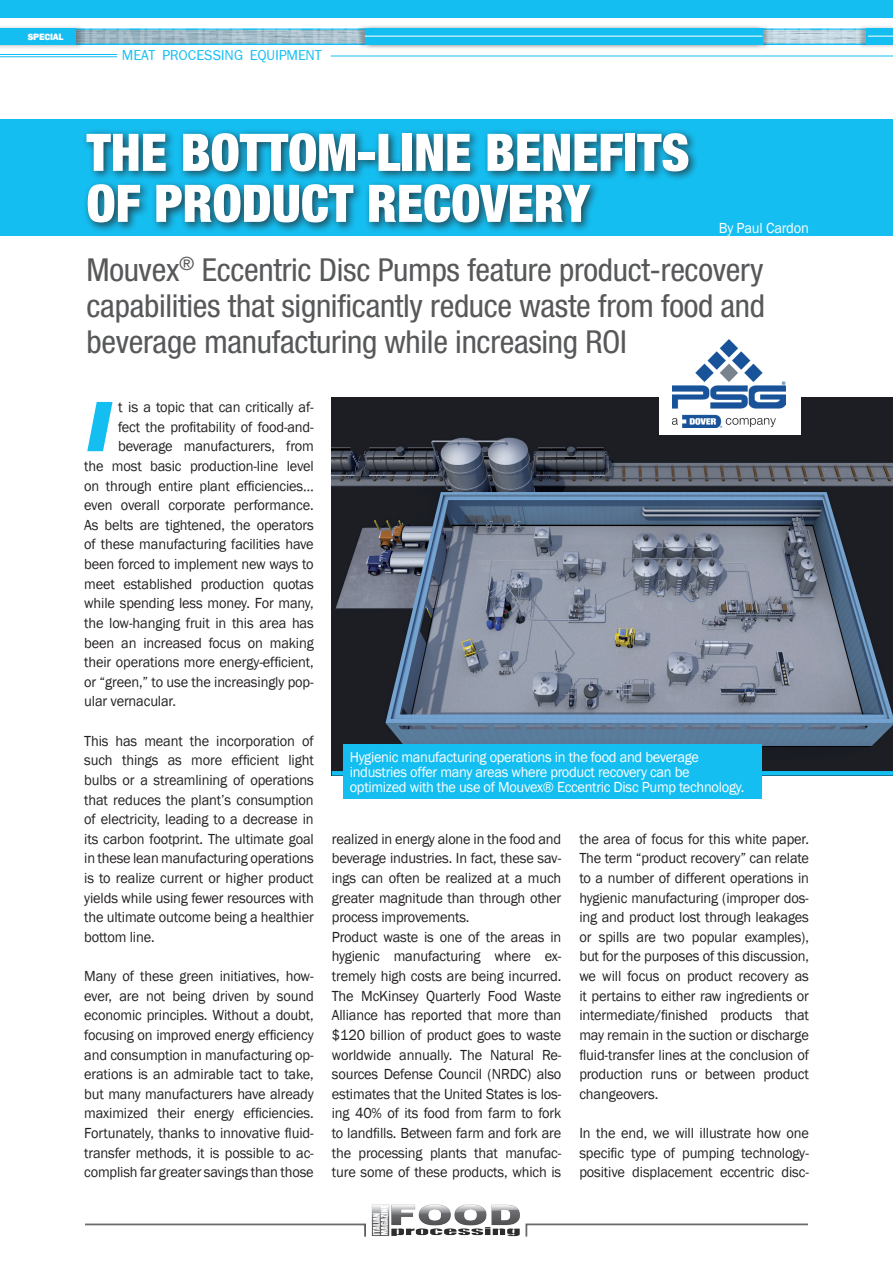
<style>
.page{position:relative;width:893px;height:1263px;background:#fff}
.page>*{position:absolute;margin:0;border:0;box-sizing:border-box;transform-origin:0 0}
.t1{font:italic 800 73.05px "Franklin Gothic Black S Si";color:#15bef1}
.t2{font:900 condensed 51.9px/51px "Helvetica Neue";color:#fff}
.t3{font:condensed 31.65px/36px "Helvetica Neue";letter-spacing:-.01em;color:#57585a;text-align:justify;scale:1.04 1}
.t4{font:300 15.45px "Franklin Gothic Light S Si";color:#15bef1}
.t5{font:15px/19.6px "Franklin Gothic";letter-spacing:-.01em;color:#231f20;text-align:justify;scale:.96 1}
.t6{font:15px/15px "Franklin Gothic";letter-spacing:-.02em;color:#fff;scale:.96 1}
.t7{font:15px "Franklin Gothic";letter-spacing:-.01em;color:#231f20}
.t8{font:800 9.45px "Franklin Gothic";letter-spacing:-.02em;color:#fff}
</style>
<div class="page">
<div style="left:0;top:0;width:893px;height:17px;background:#15bef1"></div>
<img style="left:372px;top:1204px;width:148px;height:33px">
<svg style="left:85px;top:1223px;width:281px;height:14px"></svg>
<svg style="left:526px;top:1223px;width:282px;height:14px"></svg>
<div style="left:0;top:24px;width:85px;height:26px;background:#231f20;opacity:.3"></div>
<hr style="left:331px;top:56px;width:562px;height:1px;background:#15bef1">
<hr style="left:0;top:54px;width:117px;height:1px;background:#15bef1">
<hr style="left:0;top:56px;width:117px;height:1px;background:#15bef1">
<img style="left:79px;top:25px;width:6px;height:25px">
<div style="left:356px;top:24px;width:407px;height:26px;background:#231f20;opacity:.3"></div>
<div style="left:364px;top:25px;width:407px;height:25px;background:#231f20;opacity:.3"></div>
<div style="left:857px;top:24px;width:36px;height:26px;background:#231f20;opacity:.3"></div>
<svg style="left:0;top:28px;width:893px;height:17px;background:#53c1e4"></svg>
<div style="left:0;top:119px;width:893px;height:117px;background:#15bef1"></div>
<div style="left:81px;top:128px;width:619px;height:106px;background:#231f20;opacity:.75"></div>
<img style="left:332px;top:398px;width:561px;height:378px">
<hr style="left:332px;top:771px;width:561px;height:4px;background:#15bef1">
<div style="left:343px;top:745px;width:419px;height:54px;background:#15bef1"></div>
<div style="left:659px;top:338px;width:141px;height:97px;background:#fff"></div>
<img style="left:672px;top:339px;width:113px;height:88px">
<p class="t8" style="left:28px;top:31px;width:37px">SPECIAL</p>
<p class="t4" style="left:122px;top:47px;width:201px">MEAT PROCESSING EQUIPMENT</p>
<h2 class="t2" style="left:86px;top:124px;width:605px">THE BOTTOM-LINE BENEFITS<br>OF PRODUCT RECOVERY</h2>
<h3 class="t3" style="left:86px;top:251px;width:654px">Mouvex<sup>®</sup> Eccentric Disc Pumps feature product-recovery capabilities that significantly reduce waste from food and beverage manufacturing while increasing ROI</h3>
<p class="t6" style="left:719px;top:221px;width:95px">By Paul Cardon</p>
<h1 class="t1" style="left:84px;top:385px;width:24px">I</h1>
<p class="t7" style="left:118px;top:398px;width:197px">t is a topic that can critically af-</p>
<p class="t5" style="left:118px;top:417px;width:205px">fect the profitability of food-and-</p>
<p class="t5" style="left:118px;top:437px;width:205px">beverage manufacturers, from</p>
<p class="t5" style="left:84px;top:456px;width:241px">the most basic production-line level</p>
<p class="t5" style="left:84px;top:476px;width:241px">on through entire plant efficiencies…</p>
<p class="t5" style="left:84px;top:496px;width:241px">even overall corporate performance.</p>
<p class="t5" style="left:84px;top:515px;width:241px">As belts are tightened, the operators</p>
<p class="t5" style="left:84px;top:535px;width:241px">of these manufacturing facilities have</p>
<p class="t5" style="left:84px;top:555px;width:241px">been forced to implement new ways to</p>
<p class="t5" style="left:84px;top:574px;width:241px">meet established production quotas</p>
<p class="t5" style="left:84px;top:594px;width:241px">while spending less money. For many,</p>
<p class="t5" style="left:84px;top:613px;width:241px">the low-hanging fruit in this area has</p>
<p class="t5" style="left:84px;top:633px;width:241px">been an increased focus on making</p>
<p class="t5" style="left:84px;top:653px;width:241px">their operations more energy-efficient,</p>
<p class="t5" style="left:84px;top:672px;width:241px">or “green,” to use the increasingly pop-</p>
<p class="t5" style="left:84px;top:692px;width:97px">ular vernacular.</p>
<p class="t5" style="left:84px;top:731px;width:241px">This has meant the incorporation of such things as more efficient light bulbs or a streamlining of operations that reduces the plant’s consumption of electricity, leading to a decrease in its carbon footprint. The ultimate goal in these lean manufacturing operations is to realize current or higher product yields while using fewer resources with the ultimate outcome being a healthier bottom line.</p>
<p class="t5" style="left:84px;top:967px;width:241px">Many of these green initiatives, how&shy;ever, are not being driven by sound economic principles. Without a doubt, focusing on improved energy efficiency and consumption in manufacturing op&shy;erations is an admirable tact to take, but many manufacturers have already maximized their energy efficiencies.<br>Fortunately, thanks to innovative fluid&shy;transfer methods, it is possible to ac&shy;complish far greater savings than those</p>
<p class="t6" style="left:350px;top:750px;width:413px">Hygienic manufacturing operations in the food and beverage industries offer many areas where product recovery can be optimized with the use of Mouvex® Eccentric Disc Pump technology.</p>
<p class="t5" style="left:332px;top:829px;width:241px;text-align:left">realized in energy alone in the food and beverage industries. In fact, these sav&shy;ings can often be realized at a much greater magnitude than through other process improvements.<br>Product waste is one of the areas in hygienic manufacturing where ex&shy;tremely high costs are being incurred.<br>The McKinsey Quarterly Food Waste Alliance has reported that more than $120 billion of product goes to waste worldwide annually. The Natural Re&shy;sources Defense Council (NRDC) also estimates that the United States is los&shy;ing 40% of its food from farm to fork to landfills. Between farm and fork are the processing plants that manufac&shy;ture some of these products, which is</p>
<p class="t5" style="left:579px;top:829px;width:241px">the area of focus for this white paper.<br>The term “product recovery” can relate to a number of different operations in hygienic manufacturing (improper dos&shy;ing and product lost through leakages or spills are two popular examples), but for the purposes of this discussion, we will focus on product recovery as it pertains to either raw ingredients or intermediate/finished products that may remain in the suction or discharge fluid-transfer lines at the conclusion of production runs or between product changeovers.</p>
<p class="t5" style="left:579px;top:1123px;width:241px">In the end, we will illustrate how one specific type of pumping technology&shy;positive displacement eccentric disc-</p>
</div>
